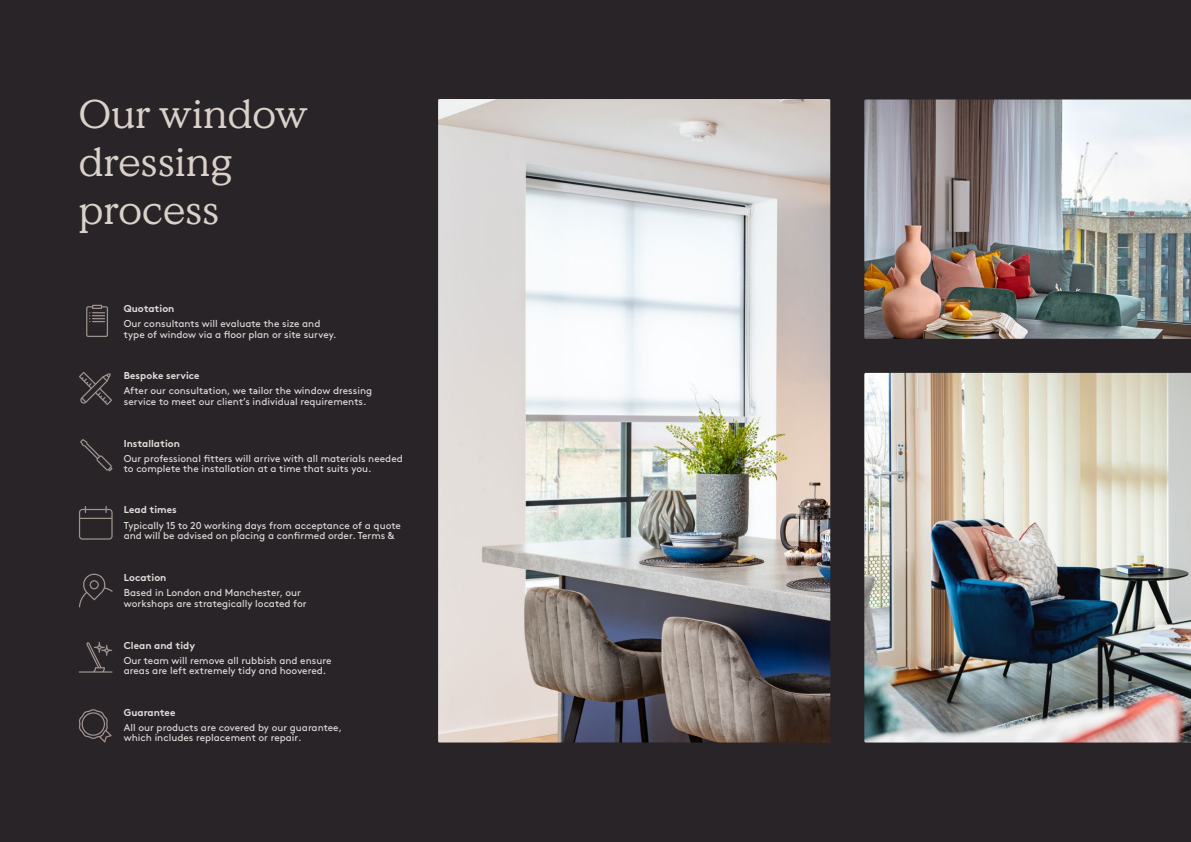
<style>
.page{position:relative;width:1191px;height:842px;background:#292428}
.page>*{position:absolute;margin:0;border:0;box-sizing:border-box;transform-origin:0 0}
.t1{font:40px/48px "Value Serif";color:#dad2ca}
.t2{font:10px/10.3px "Brown Pro";color:#e1e0dd}
.t3{font:700 10px "Brown Pro";color:#e1e0dd}
</style>
<div class="page">
<img style="left:438px;top:99px;width:392px;height:643px">
<img style="left:864px;top:99px;width:327px;height:240px">
<img style="left:864px;top:373px;width:327px;height:369px">
<svg style="left:86px;top:305px;width:22px;height:32px"></svg>
<svg style="left:79px;top:372px;width:33px;height:33px"></svg>
<svg style="left:80px;top:439px;width:33px;height:32px"></svg>
<svg style="left:79px;top:573px;width:34px;height:34px"></svg>
<svg style="left:79px;top:642px;width:33px;height:31px"></svg>
<svg style="left:79px;top:709px;width:33px;height:33px"></svg>
<svg style="left:79px;top:506px;width:34px;height:34px"></svg>
<h1 class="t1" style="left:79px;top:91px;width:231px">Our window dressing process</h1>
<p class="t3" style="left:124px;top:301px;width:52px">Quotation</p>
<p class="t2" style="left:124px;top:318px;width:214px">Our consultants will evaluate the size and type of window via a floor plan or site survey.</p>
<p class="t3" style="left:124px;top:368px;width:77px">Bespoke service</p>
<p class="t2" style="left:124px;top:385px;width:250px">After our consultation, we tailor the window dressing service to meet our client’s individual requirements.</p>
<p class="t3" style="left:124px;top:435px;width:58px">Installation</p>
<p class="t2" style="left:124px;top:452px;width:280px">Our professional fitters will arrive with all materials needed to complete the installation at a time that suits you.</p>
<p class="t3" style="left:124px;top:502px;width:54px">Lead times</p>
<p class="t2" style="left:124px;top:519px;width:278px">Typically 15 to 20 working days from acceptance of a quote and will be advised on placing a confirmed order. Terms &amp;</p>
<p class="t3" style="left:124px;top:569px;width:44px">Location</p>
<p class="t2" style="left:124px;top:587px;width:184px">Based in London and Manchester, our workshops are strategically located for</p>
<p class="t3" style="left:124px;top:637px;width:73px">Clean and tidy</p>
<p class="t2" style="left:124px;top:654px;width:209px">Our team will remove all rubbish and ensure areas are left extremely tidy and hoovered.</p>
<p class="t3" style="left:124px;top:704px;width:53px">Guarantee</p>
<p class="t2" style="left:124px;top:722px;width:220px">All our products are covered by our guarantee, which includes replacement or repair.</p>
</div>
